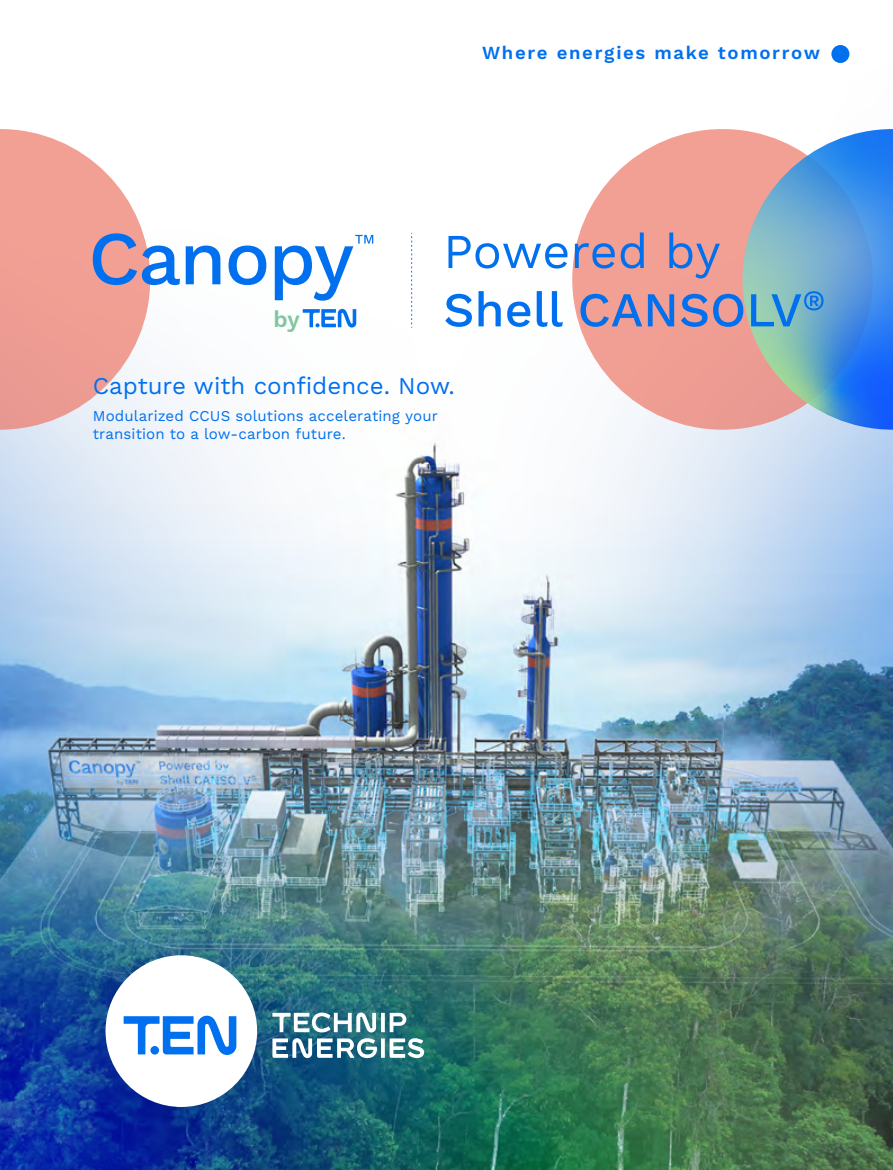
<style>
.page{position:relative;width:893px;height:1170px;background:#fff}
.page>*{position:absolute;margin:0;border:0;box-sizing:border-box;transform-origin:0 0}
.t1{font:24px "Work Sans";color:#0070ef}
.t2{font:600 22.8px "Work Sans";color:#80c7a0}
.t3{font:600 18.45px "Work Sans";letter-spacing:.09em;color:#0070ef}
.t4{font:15px/18px "Work Sans";letter-spacing:.005em;color:#0070ef}
</style>
<div class="page">
<svg style="left:0;top:246px;width:213px;height:250px"></svg>
<svg style="left:213px;top:45px;width:680px;height:451px"></svg>
<img style="left:0;top:496px;width:893px;height:673px">
<svg style="left:0;top:129px;width:150px;height:300px;fill:#f19f94"></svg>
<div style="left:572px;top:129px;width:301px;height:300px;background:#f29f94;border-radius:50%"></div>
<svg style="left:742px;top:129px;width:151px;height:300px"></svg>
<svg style="left:93px;top:233px;width:87px;height:52px"></svg>
<svg style="left:186px;top:245px;width:34px;height:39px"></svg>
<svg style="left:229px;top:245px;width:37px;height:40px"></svg>
<svg style="left:275px;top:235px;width:98px;height:65px"></svg>
<svg style="left:303px;top:309px;width:53px;height:18px"></svg>
<svg style="left:448px;top:236px;width:119px;height:32px"></svg>
<svg style="left:575px;top:243px;width:40px;height:25px"></svg>
<svg style="left:621px;top:232px;width:23px;height:36px"></svg>
<svg style="left:669px;top:232px;width:51px;height:46px"></svg>
<svg style="left:445px;top:294px;width:27px;height:33px"></svg>
<svg style="left:478px;top:291px;width:23px;height:35px"></svg>
<svg style="left:507px;top:301px;width:23px;height:26px"></svg>
<svg style="left:537px;top:291px;width:26px;height:36px"></svg>
<svg style="left:580px;top:294px;width:62px;height:33px"></svg>
<svg style="left:648px;top:294px;width:26px;height:32px"></svg>
<svg style="left:681px;top:294px;width:62px;height:33px"></svg>
<svg style="left:751px;top:291px;width:72px;height:35px;background:#61a9cb"></svg>
<svg style="left:411px;top:233px;width:1px;height:95px"></svg>
<img style="left:158px;top:888px;width:374px;height:281px">
<svg style="left:381px;top:1012px;width:4px;height:20px"></svg>
<svg style="left:390px;top:1012px;width:16px;height:20px"></svg>
<svg style="left:381px;top:1038px;width:4px;height:19px"></svg>
<svg style="left:272px;top:1012px;width:104px;height:20px"></svg>
<svg style="left:390px;top:1038px;width:34px;height:19px"></svg>
<svg style="left:272px;top:1038px;width:105px;height:19px"></svg>
<svg style="left:106px;top:955px;width:151px;height:151px"></svg>
<div style="left:831px;top:45px;width:18px;height:18px;background:#0070ef;border-radius:50%"></div>
<p class="t3" style="left:482px;top:42px;width:340px">Where energies make tomorrow</p>
<h2 class="t2" style="left:273px;top:306px;width:28px">by</h2>
<h1 class="t1" style="left:93px;top:371px;width:364px">Capture with confidence. Now.</h1>
<p class="t4" style="left:93px;top:407px;width:347px">Modularized CCUS solutions accelerating your transition to a low-carbon future.</p>
</div>
